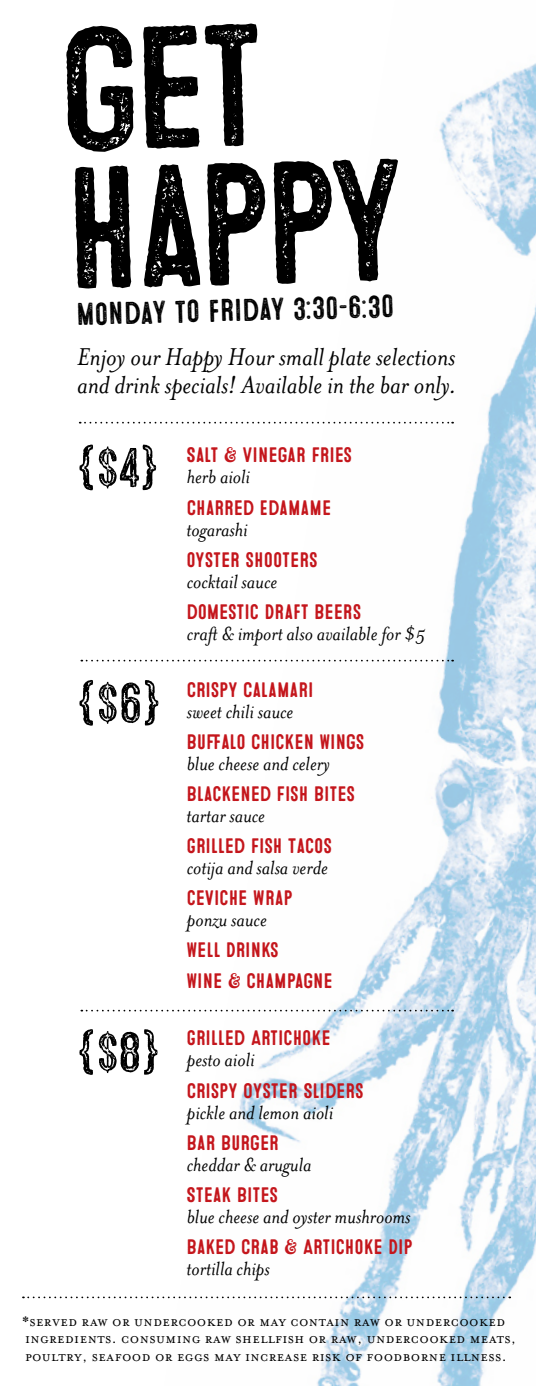
<style>
.page{position:relative;width:536px;height:1386px;background:#fff}
.page>*{position:absolute;margin:0;border:0;box-sizing:border-box;transform-origin:0 0}
.t1{font:173.6px/138.1px "Microbrew Three";color:#000}
.t2{font:56px "Microbrew Four";color:#000}
.t3{font:31.5px "Microbrew Three";color:#000}
.t4{font:italic 28px/28px "Mrs Eaves";color:#000}
.t5{font:italic 21.88px "Mrs Eaves";color:#000}
.t6{font:21px/31.2px "Microbrew One";color:#c4161c}
.t7{font:15.75px/17.5px "Mrs Eaves Small Caps";letter-spacing:.025em;color:#000}
</style>
<div class="page">
<img style="left:162px;top:63px;width:374px;height:1323px">
<svg style="left:80px;top:422px;width:373px;height:2px"></svg>
<svg style="left:81px;top:660px;width:372px;height:2px"></svg>
<svg style="left:81px;top:1010px;width:372px;height:2px"></svg>
<svg style="left:23px;top:1297px;width:487px;height:1px"></svg>
<h1 class="t1" style="left:59px;top:27px;width:346px;rotate:-1deg">get happy</h1>
<h3 class="t3" style="left:76px;top:298px;width:319px;rotate:-2deg">monday to friday 3:30-6:30</h3>
<h3 class="t4" style="left:77px;top:343px;width:381px">Enjoy our Happy Hour small plate selections and drink specials! Available in the bar only.</h3>
<h2 class="t2" style="left:77px;top:436px;width:83px">{$4}</h2>
<h2 class="t2" style="left:77px;top:671px;width:85px">{$6}</h2>
<p class="t6" style="left:186px;top:440px;width:167px">SALT &amp; VINEGAR FRIES</p>
<p class="t5" style="left:187px;top:465px;width:65px">herb aioli</p>
<p class="t6" style="left:187px;top:492px;width:146px">CHARRED EDAMAME</p>
<p class="t5" style="left:186px;top:517px;width:63px">togarashi</p>
<p class="t6" style="left:186px;top:544px;width:133px">OYSTER SHOOTERS</p>
<p class="t5" style="left:187px;top:569px;width:92px">cocktail sauce</p>
<p class="t6" style="left:186px;top:597px;width:176px">DOMESTIC DRAFT BEERS</p>
<p class="t5" style="left:187px;top:621px;width:240px">craft &amp; import also available for $5</p>
<p class="t6" style="left:187px;top:675px;width:128px">CRISPY CALAMARI</p>
<p class="t5" style="left:187px;top:700px;width:108px">sweet chili sauce</p>
<p class="t6" style="left:186px;top:727px;width:179px">BUFFALO CHICKEN WINGS</p>
<p class="t5" style="left:187px;top:752px;width:145px">blue cheese and celery</p>
<p class="t6" style="left:186px;top:779px;width:170px">BLACKENED FISH BITES</p>
<p class="t5" style="left:186px;top:804px;width:80px">tartar sauce</p>
<p class="t6" style="left:186px;top:831px;width:147px">GRILLED FISH TACOS</p>
<p class="t5" style="left:187px;top:856px;width:142px">cotija and salsa verde</p>
<p class="t6" style="left:187px;top:883px;width:107px">CEVICHE WRAP</p>
<p class="t5" style="left:187px;top:908px;width:81px">ponzu sauce</p>
<p class="t6" style="left:186px;top:935px;width:148px">WELL DRINKS<br>WINE &amp; CHAMPAGNE</p>
<h2 class="t2" style="left:77px;top:1020px;width:84px">{$8}</h2>
<p class="t6" style="left:186px;top:1023px;width:146px">GRILLED ARTICHOKE</p>
<p class="t5" style="left:187px;top:1048px;width:69px">pesto aioli</p>
<p class="t6" style="left:187px;top:1075px;width:178px">CRISPY OYSTER SLIDERS</p>
<p class="t5" style="left:187px;top:1100px;width:148px">pickle and lemon aioli</p>
<p class="t6" style="left:186px;top:1127px;width:94px">BAR BURGER</p>
<p class="t5" style="left:187px;top:1152px;width:126px">cheddar &amp; arugula</p>
<p class="t6" style="left:186px;top:1180px;width:93px">STEAK BITES</p>
<p class="t5" style="left:187px;top:1204px;width:225px">blue cheese and oyster mushrooms</p>
<p class="t6" style="left:186px;top:1232px;width:228px">BAKED CRAB &amp; ARTICHOKE DIP</p>
<p class="t5" style="left:186px;top:1256px;width:85px">tortilla chips</p>
<p class="t7" style="left:23px;top:1312px;width:495px">*served raw or undercooked or may contain raw or undercooked ingredients. consuming raw shellfish or raw, undercooked meats, poultry, seafood or eggs may increase risk of foodborne illness.</p>
</div>
